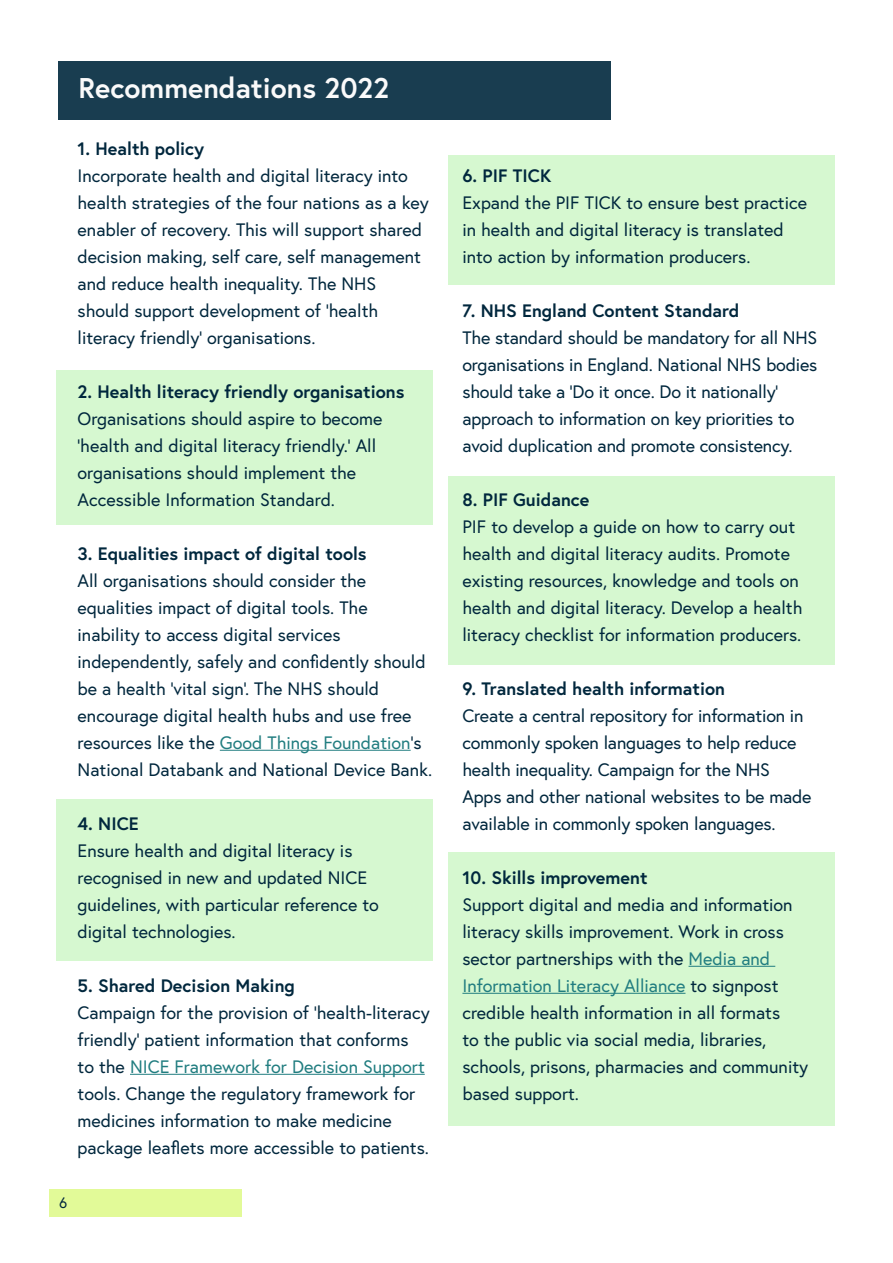
<style>
.page{position:relative;width:893px;height:1263px;background:#fff}
.page>*{position:absolute;margin:0;border:0;box-sizing:border-box;transform-origin:0 0}
.t1{font:700 28.5px "Europa";color:#fafafa}
.t2{font:18px/27px "Europa";color:#00273d}
.t3{font:700 18px "Europa";color:#00273d}
.t4{font:15px "Europa";color:#00273d}
.s1{color:#217d80}
</style>
<div class="page">
<div style="left:50px;top:1189px;width:192px;height:28px;background:#e2fa98"></div>
<div style="left:56px;top:370px;width:377px;height:154px;background:#d6f8d0"></div>
<div style="left:448px;top:155px;width:386px;height:130px;background:#d6f8d0"></div>
<div style="left:448px;top:476px;width:386px;height:189px;background:#d6f8d0"></div>
<div style="left:448px;top:853px;width:386px;height:273px;background:#d6f8d0"></div>
<div style="left:56px;top:799px;width:377px;height:162px;background:#d6f8d0"></div>
<div style="left:58px;top:61px;width:553px;height:58px;background:#193d50"></div>
<hr style="left:220px;top:750px;width:191px;height:1px;background:#217d80">
<hr style="left:130px;top:1074px;width:295px;height:1px;background:#217d80">
<hr style="left:688px;top:966px;width:87px;height:1px;background:#217d80">
<hr style="left:462px;top:993px;width:223px;height:1px;background:#217d80">
<h1 class="t1" style="left:79px;top:69px;width:312px">Recommendations 2022</h1>
<p class="t3" style="left:78px;top:136px;width:128px">1. Health policy</p>
<p class="t2" style="left:78px;top:162px;width:353px">Incorporate health and digital literacy into health strategies of the four nations as a key enabler of recovery. This will support shared decision making, self care, self management and reduce health inequality. The NHS should support development of ‘health literacy friendly’ organisations.</p>
<p class="t3" style="left:78px;top:379px;width:328px">2. Health literacy friendly organisations</p>
<p class="t2" style="left:78px;top:405px;width:307px">Organisations should aspire to become ‘health and digital literacy friendly.’ All organisations should implement the Accessible Information Standard.</p>
<p class="t3" style="left:78px;top:541px;width:291px">3. Equalities impact of digital tools</p>
<p class="t2" style="left:78px;top:567px;width:356px">All organisations should consider the equalities impact of digital tools. The inability to access digital services independently, safely and confidently should be a health ‘vital sign’. The NHS should encourage digital health hubs and use free resources like the <span class="s1">Good Things Foundation</span>’s National Databank and National Device Bank.</p>
<p class="t3" style="left:78px;top:811px;width:63px">4. NICE</p>
<p class="t2" style="left:78px;top:837px;width:303px">Ensure health and digital literacy is recognised in new and updated NICE guidelines, with particular reference to digital technologies.</p>
<p class="t3" style="left:78px;top:973px;width:219px">5. Shared Decision Making</p>
<p class="t2" style="left:78px;top:999px;width:354px">Campaign for the provision of ‘health-literacy friendly’ patient information that conforms<br>to the <span class="s1">NICE Framework for Decision Support </span>tools. Change the regulatory framework for medicines information to make medicine package leaflets more accessible to patients.</p>
<p class="t4" style="left:59px;top:1193px;width:10px">6</p>
<p class="t3" style="left:462px;top:163px;width:90px">6. PIF TICK</p>
<p class="t2" style="left:462px;top:189px;width:346px">Expand the PIF TICK to ensure best practice in health and digital literacy is translated into action by information producers.</p>
<p class="t3" style="left:462px;top:298px;width:278px">7. NHS England Content Standard</p>
<p class="t2" style="left:462px;top:324px;width:356px">The standard should be mandatory for all NHS organisations in England. National NHS bodies should take a ‘Do it once. Do it nationally’ approach to information on key priorities to avoid duplication and promote consistency.</p>
<p class="t3" style="left:462px;top:487px;width:128px">8. PIF Guidance</p>
<p class="t2" style="left:462px;top:513px;width:341px">PIF to develop a guide on how to carry out health and digital literacy audits. Promote existing resources, knowledge and tools on health and digital literacy. Develop a health literacy checklist for information producers.</p>
<p class="t3" style="left:462px;top:676px;width:264px">9. Translated health information</p>
<p class="t2" style="left:462px;top:702px;width:351px">Create a central repository for information in commonly spoken languages to help reduce health inequality. Campaign for the NHS Apps and other national websites to be made available in commonly spoken languages.</p>
<p class="t3" style="left:462px;top:865px;width:187px">10. Skills improvement</p>
<p class="t2" style="left:462px;top:891px;width:347px">Support digital and media and information literacy skills improvement. Work in cross sector partnerships with the <span class="s1">Media and Information Literacy Alliance</span> to signpost credible health information in all formats<br>to the public via social media, libraries, schools, prisons, pharmacies and community based support.</p>
</div>
